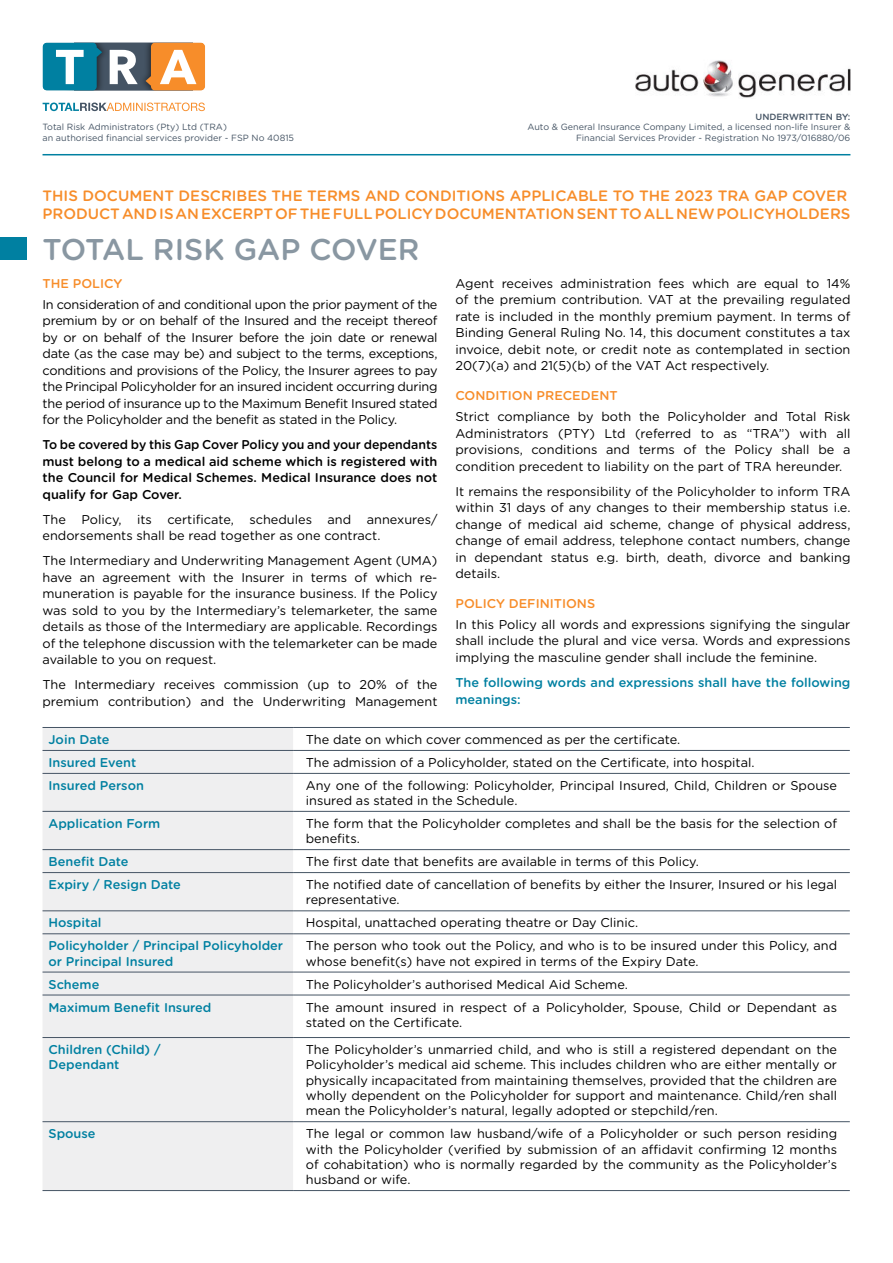
<style>
.page{position:relative;width:893px;height:1263px;background:#fff}
.page>*{position:absolute;margin:0;border:0;box-sizing:border-box;transform-origin:0 0}
.t1{font:500 30px "Gotham Rounded";color:#8997a2}
.t2{font:500 15px/18px "Gotham Rounded";color:#f78d2a}
.t3{font:12.75px/16.5px "Gotham Rounded";color:#000;text-align:justify}
.t4{font:500 12.75px/15.3px "Gotham Rounded";color:#0080a1}
.t5{font:500 12.75px/16.5px "Gotham Rounded";color:#000;text-align:justify}
.t6{font:500 12.75px "Gotham Rounded";color:#f78d2a}
.t7{font:9px/10.5px "Gotham Rounded";color:#455464}
.t8{font:500 9px "Gotham Rounded";color:#455464}
</style>
<div class="page">
<div style="left:43px;top:43px;width:54px;height:48px;background:#0080a1;border-radius:4px"></div>
<div style="left:151px;top:43px;width:54px;height:48px;background:#f78d2a;border-radius:4px"></div>
<svg style="left:43px;top:103px;width:162px;height:8px"></svg>
<svg style="left:56px;top:43px;width:140px;height:48px"></svg>
<img style="left:636px;top:60px;width:214px;height:38px">
<hr style="left:43px;top:154px;width:807px;height:1px;background:#0080a1">
<div style="left:0;top:237px;width:27px;height:23px;background:#0080a1"></div>
<div style="left:43px;top:728px;width:250px;height:462px;background:#efeff0"></div>
<hr style="left:43px;top:727px;width:250px;height:1px;background:#455464">
<hr style="left:293px;top:727px;width:557px;height:1px;background:#455464">
<hr style="left:43px;top:750px;width:250px;height:1px;background:#455464">
<hr style="left:293px;top:750px;width:557px;height:1px;background:#455464">
<hr style="left:43px;top:773px;width:250px;height:1px;background:#455464">
<hr style="left:43px;top:811px;width:250px;height:1px;background:#455464">
<hr style="left:293px;top:773px;width:557px;height:1px;background:#455464">
<hr style="left:293px;top:811px;width:557px;height:1px;background:#455464">
<hr style="left:43px;top:849px;width:250px;height:1px;background:#455464">
<hr style="left:293px;top:849px;width:557px;height:1px;background:#455464">
<hr style="left:43px;top:872px;width:250px;height:1px;background:#455464">
<hr style="left:293px;top:872px;width:557px;height:1px;background:#455464">
<hr style="left:43px;top:910px;width:250px;height:1px;background:#455464">
<hr style="left:293px;top:910px;width:557px;height:1px;background:#455464">
<hr style="left:43px;top:933px;width:250px;height:1px;background:#455464">
<hr style="left:293px;top:933px;width:557px;height:1px;background:#455464">
<hr style="left:43px;top:972px;width:250px;height:1px;background:#455464">
<hr style="left:293px;top:972px;width:557px;height:1px;background:#455464">
<hr style="left:43px;top:995px;width:250px;height:1px;background:#455464">
<hr style="left:43px;top:1037px;width:250px;height:1px;background:#455464">
<hr style="left:43px;top:1121px;width:250px;height:1px;background:#455464">
<hr style="left:43px;top:1190px;width:250px;height:1px;background:#455464">
<hr style="left:293px;top:995px;width:557px;height:1px;background:#455464">
<hr style="left:293px;top:1037px;width:557px;height:1px;background:#455464">
<hr style="left:293px;top:1121px;width:557px;height:1px;background:#455464">
<hr style="left:293px;top:1190px;width:557px;height:1px;background:#455464">
<p class="t7" style="left:43px;top:122px;width:253px">Total Risk Administrators (Pty) Ltd (TRA)<br>an authorised financial services provider - FSP No 40815</p>
<p class="t8" style="left:756px;top:113px;width:96px">UNDERWRITTEN BY:</p>
<p class="t7" style="left:527px;top:122px;width:325px;text-align:right">Auto &amp; General Insurance Company Limited, a licensed non-life Insurer &amp;<br>Financial Services Provider - Registration No 1973/016880/06</p>
<p class="t2" style="left:43px;top:188px;width:809px">THIS DOCUMENT DESCRIBES THE TERMS AND CONDITIONS APPLICABLE TO THE 2023 TRA GAP COVER<br>PRODUCT AND IS AN EXCERPT OF THE FULL POLICY DOCUMENTATION SENT TO ALL NEW POLICYHOLDERS</p>
<h1 class="t1" style="left:43px;top:236px;width:378px">TOTAL RISK GAP COVER</h1>
<p class="t6" style="left:43px;top:278px;width:81px">THE POLICY</p>
<p class="t3" style="left:43px;top:297px;width:396px">In consideration of and conditional upon the prior payment of the premium by or on behalf of the Insured and the receipt thereof by or on behalf of the Insurer before the join date or renewal date (as the case may be) and subject to the terms, exceptions, conditions and provisions of the Policy, the Insurer agrees to pay the Principal Policyholder for an insured incident occurring during the period of insurance up to the Maximum Benefit Insured stated for the Policyholder and the benefit as stated in the Policy.</p>
<p class="t5" style="left:43px;top:437px;width:396px">To be covered by this Gap Cover Policy you and your dependants must belong to a medical aid scheme which is registered with the Council for Medical Schemes. Medical Insurance does not qualify for Gap Cover.</p>
<p class="t3" style="left:43px;top:512px;width:396px">The Policy, its certificate, schedules and annexures/ endorsements shall be read together as one contract.</p>
<p class="t3" style="left:43px;top:553px;width:396px">The Intermediary and Underwriting Management Agent (UMA) have an agreement with the Insurer in terms of which re&shy;muneration is payable for the insurance business. If the Policy was sold to you by the Intermediary’s telemarketer, the same details as those of the Intermediary are applicable. Recordings of the telephone discussion with the telemarketer can be made available to you on request.</p>
<p class="t3" style="left:43px;top:677px;width:396px">The Intermediary receives commission (up to 20% of the premium contribution) and the Underwriting Management</p>
<p class="t3" style="left:455px;top:276px;width:396px">Agent receives administration fees which are equal to 14% of the premium contribution. VAT at the prevailing regulated rate is included in the monthly premium payment. In terms of Binding General Ruling No. 14, this document constitutes a tax invoice, debit note, or credit note as contemplated in section 20(7)(a) and 21(5)(b) of the VAT Act respectively.</p>
<p class="t6" style="left:455px;top:390px;width:164px">CONDITION PRECEDENT</p>
<p class="t3" style="left:455px;top:409px;width:396px">Strict compliance by both the Policyholder and Total Risk Administrators (PTY) Ltd (referred to as “TRA”) with all provisions, conditions and terms of the Policy shall be a condition precedent to liability on the part of TRA hereunder.</p>
<p class="t3" style="left:455px;top:484px;width:396px">It remains the responsibility of the Policyholder to inform TRA within 31 days of any changes to their membership status i.e. change of medical aid scheme, change of physical address, change of email address, telephone contact numbers, change in dependant status e.g. birth, death, divorce and banking details.</p>
<p class="t6" style="left:455px;top:598px;width:141px">POLICY DEFINITIONS</p>
<p class="t3" style="left:455px;top:617px;width:396px">In this Policy all words and expressions signifying the singular shall include the plural and vice versa. Words and expressions implying the masculine gender shall include the feminine.</p>
<p class="t4" style="left:455px;top:675px;width:396px;line-height:16.5px">The following words and expressions shall have the following meanings:</p>
<p class="t4" style="left:49px;top:732px;width:63px">Join Date</p>
<p class="t3" style="left:306px;top:732px;width:376px">The date on which cover commenced as per the certificate.</p>
<p class="t4" style="left:49px;top:755px;width:89px">Insured Event</p>
<p class="t3" style="left:306px;top:755px;width:450px">The admission of a Policyholder, stated on the Certificate, into hospital.</p>
<p class="t4" style="left:49px;top:778px;width:97px">Insured Person</p>
<p class="t3" style="left:306px;top:779px;width:533px;line-height:15px">Any one of the following: Policyholder, Principal Insured, Child, Children or Spouse insured as stated in the Schedule.</p>
<p class="t4" style="left:49px;top:816px;width:113px">Application Form</p>
<p class="t3" style="left:306px;top:816px;width:533px;line-height:15.3px">The form that the Policyholder completes and shall be the basis for the selection of benefits.</p>
<p class="t4" style="left:49px;top:855px;width:82px">Benefit Date</p>
<p class="t3" style="left:306px;top:854px;width:394px">The first date that benefits are available in terms of this Policy.</p>
<p class="t4" style="left:49px;top:878px;width:134px">Expiry / Resign Date</p>
<p class="t3" style="left:306px;top:878px;width:533px;line-height:15.3px">The notified date of cancellation of benefits by either the Insurer, Insured or his legal representative.</p>
<p class="t4" style="left:49px;top:916px;width:55px">Hospital</p>
<p class="t3" style="left:306px;top:915px;width:334px">Hospital, unattached operating theatre or Day Clinic.</p>
<p class="t4" style="left:49px;top:939px;width:236px">Policyholder / Principal Policyholder or Principal Insured</p>
<p class="t3" style="left:306px;top:939px;width:533px;line-height:15.3px">The person who took out the Policy, and who is to be insured under this Policy, and whose benefit(s) have not expired in terms of the Expiry Date.</p>
<p class="t4" style="left:49px;top:977px;width:52px">Scheme</p>
<p class="t3" style="left:306px;top:976px;width:324px">The Policyholder’s authorised Medical Aid Scheme.</p>
<p class="t4" style="left:49px;top:1000px;width:165px">Maximum Benefit Insured</p>
<p class="t3" style="left:306px;top:1000px;width:533px;line-height:15.3px">The amount insured in respect of a Policyholder, Spouse, Child or Dependant as stated on the Certificate.</p>
<p class="t4" style="left:49px;top:1042px;width:114px">Children (Child) /<br>Dependant</p>
<p class="t3" style="left:306px;top:1042px;width:533px;line-height:15.3px">The Policyholder’s unmarried child, and who is still a registered dependant on the Policyholder’s medical aid scheme. This includes children who are either mentally or physically incapacitated from maintaining themselves, provided that the children are wholly dependent on the Policyholder for support and maintenance. Child/ren shall mean the Policyholder’s natural, legally adopted or stepchild/ren.</p>
<p class="t4" style="left:49px;top:1127px;width:49px">Spouse</p>
<p class="t3" style="left:306px;top:1127px;width:533px;line-height:15.3px">The legal or common law husband/wife of a Policyholder or such person residing with the Policyholder (verified by submission of an affidavit confirming 12 months of cohabitation) who is normally regarded by the community as the Policyholder’s husband or wife.</p>
</div>
